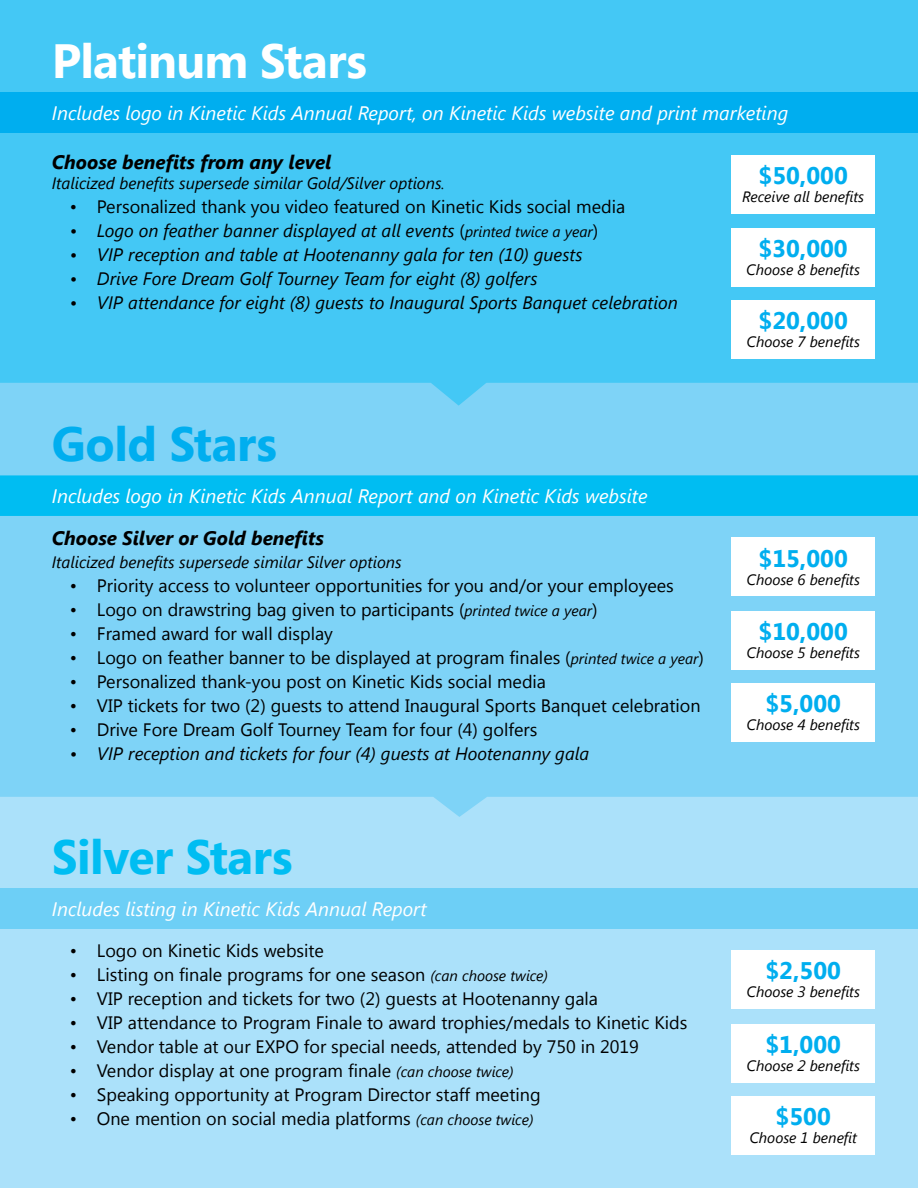
<style>
.page{position:relative;width:918px;height:1188px;background:#fff}
.page>*{position:absolute;margin:0;border:0;box-sizing:border-box;transform-origin:0 0}
.t1{font:700 48px "Segoe UI";letter-spacing:-.02em;color:#fff}
.t2{font:700 48px "Segoe UI";letter-spacing:-.01em;color:#00bdf2}
.t3{font:700 48px "Segoe UI";letter-spacing:-.01em;color:#00aeef}
.t4{font:700 24px "Segoe UI";color:#00aeef}
.t5{font:italic 19.5px "Segoe UI";color:#fff}
.t6{font:italic 700 19.5px "Segoe UI";color:#000}
.t7{font:18px "Segoe UI";color:#000}
.t8{font:italic 18px "Segoe UI";color:#000}
.t9{font:italic 16.5px "Segoe UI";color:#000}
.t10{font:italic 15px "Segoe UI";color:#000}
.s1{font-size:15px}
.s2{font-style:normal}
.s3{font-style:italic;font-size:15px}
</style>
<div class="page">
<div style="left:0;top:0;width:918px;height:458px;background:#44c8f5"></div>
<div style="left:0;top:383px;width:918px;height:414px;background:#7ed3f7"></div>
<div style="left:0;top:797px;width:918px;height:391px;background:#abe1fa"></div>
<div style="left:0;top:475px;width:918px;height:41px;background:#00bdf2"></div>
<div style="left:0;top:93px;width:918px;height:40px;background:#00aeef"></div>
<div style="left:731px;top:538px;width:144px;height:58px;background:#fff"></div>
<div style="left:731px;top:683px;width:144px;height:59px;background:#fff"></div>
<div style="left:731px;top:611px;width:144px;height:59px;background:#fff"></div>
<div style="left:731px;top:300px;width:144px;height:59px;background:#fff"></div>
<div style="left:731px;top:228px;width:144px;height:59px;background:#fff"></div>
<div style="left:731px;top:155px;width:144px;height:58px;background:#fff"></div>
<div style="left:0;top:888px;width:918px;height:41px;background:#6dcff6"></div>
<div style="left:731px;top:950px;width:144px;height:59px;background:#fff"></div>
<div style="left:731px;top:1096px;width:144px;height:58px;background:#fff"></div>
<div style="left:731px;top:1024px;width:144px;height:58px;background:#fff"></div>
<h1 class="t1" style="left:52px;top:27px;width:317px">Platinum Stars</h1>
<p class="t5" style="left:52px;top:100px;width:738px">Includes logo in Kinetic Kids Annual Report, on Kinetic Kids website and print marketing</p>
<p class="t6" style="left:52px;top:148px;width:281px">Choose benefits from any level</p>
<p class="t9" style="left:52px;top:171px;width:394px">Italicized benefits supersede similar Gold/Silver options<span class="s1">.</span></p>
<p class="t7" style="left:70px;top:194px;width:557px">• Personalized thank you video featured on Kinetic Kids social media</p>
<p class="t8" style="left:70px;top:218px;width:530px">• Logo on feather banner displayed at all events <span class="s2">(</span><span class="s1">printed twice a year</span><span class="s2">)</span></p>
<p class="t8" style="left:70px;top:242px;width:514px">• VIP reception and table at Hootenanny gala for ten (10) guests</p>
<p class="t8" style="left:70px;top:266px;width:469px">• Drive Fore Dream Golf Tourney Team for eight (8) golfers</p>
<p class="t8" style="left:70px;top:290px;width:609px">• VIP attendance for eight (8) guests to Inaugural Sports Banquet celebration</p>
<h1 class="t3" style="left:52px;top:410px;width:227px">Gold Stars</h1>
<p class="t5" style="left:52px;top:483px;width:597px">Includes logo in Kinetic Kids Annual Report and on Kinetic Kids website</p>
<p class="t6" style="left:52px;top:524px;width:274px">Choose Silver or Gold benefits</p>
<p class="t9" style="left:52px;top:551px;width:351px">Italicized benefits supersede similar Silver options</p>
<p class="t7" style="left:70px;top:573px;width:605px">• Priority access to volunteer opportunities for you and/or your employees</p>
<p class="t7" style="left:70px;top:597px;width:529px">• Logo on drawstring bag given to participants (<span class="s3">printed twice a year</span>)</p>
<p class="t7" style="left:70px;top:621px;width:265px">• Framed award for wall display</p>
<p class="t7" style="left:70px;top:645px;width:636px">• Logo on feather banner to be displayed at program finales (<span class="s3">printed twice a year</span>)</p>
<p class="t7" style="left:70px;top:669px;width:478px">• Personalized thank-you post on Kinetic Kids social media</p>
<p class="t7" style="left:70px;top:693px;width:632px">• VIP tickets for two (2) guests to attend Inaugural Sports Banquet celebration</p>
<p class="t7" style="left:70px;top:717px;width:469px">• Drive Fore Dream Golf Tourney Team for four (4) golfers</p>
<p class="t8" style="left:70px;top:741px;width:521px">• VIP reception and tickets for four (4) guests at Hootenanny gala</p>
<h1 class="t2" style="left:52px;top:822px;width:243px">Silver Stars</h1>
<p class="t5" style="left:52px;top:895px;width:376px">Includes listing in Kinetic Kids Annual Report</p>
<p class="t7" style="left:70px;top:938px;width:256px">• Logo on Kinetic Kids website</p>
<p class="t7" style="left:70px;top:962px;width:480px">• Listing on finale programs for one season <span class="s3">(can choose twice)</span></p>
<p class="t7" style="left:70px;top:986px;width:530px">• VIP reception and tickets for two (2) guests at Hootenanny gala</p>
<p class="t7" style="left:70px;top:1010px;width:619px">• VIP attendance to Program Finale to award trophies/medals to Kinetic Kids</p>
<p class="t7" style="left:70px;top:1034px;width:571px">• Vendor table at our EXPO for special needs, attended by 750 in 2019</p>
<p class="t7" style="left:70px;top:1058px;width:445px">• Vendor display at one program finale <span class="s3">(can choose twice)</span></p>
<p class="t7" style="left:70px;top:1082px;width:472px">• Speaking opportunity at Program Director staff meeting</p>
<p class="t7" style="left:70px;top:1106px;width:465px">• One mention on social media platforms <span class="s3">(can choose twice)</span></p>
<h2 class="t4" style="left:759px;top:158px;width:91px">$50,000</h2>
<p class="t10" style="left:742px;top:186px;width:123px">Receive all benefits</p>
<h2 class="t4" style="left:758px;top:232px;width:91px">$30,000</h2>
<p class="t10" style="left:746px;top:260px;width:115px">Choose 8 benefits</p>
<h2 class="t4" style="left:759px;top:304px;width:91px">$20,000</h2>
<p class="t10" style="left:746px;top:332px;width:115px">Choose 7 benefits</p>
<h2 class="t4" style="left:759px;top:541px;width:91px">$15,000</h2>
<p class="t10" style="left:746px;top:569px;width:115px">Choose 6 benefits</p>
<h2 class="t4" style="left:759px;top:614px;width:91px">$10,000</h2>
<p class="t10" style="left:746px;top:642px;width:115px">Choose 5 benefits</p>
<h2 class="t4" style="left:765px;top:686px;width:77px">$5,000</h2>
<p class="t10" style="left:746px;top:714px;width:115px">Choose 4 benefits</p>
<h2 class="t4" style="left:765px;top:954px;width:77px">$2,500</h2>
<p class="t10" style="left:746px;top:982px;width:115px">Choose 3 benefits</p>
<h2 class="t4" style="left:765px;top:1027px;width:77px">$1,000</h2>
<p class="t10" style="left:746px;top:1055px;width:115px">Choose 2 benefits</p>
<h2 class="t4" style="left:776px;top:1099px;width:57px">$500</h2>
<p class="t10" style="left:749px;top:1127px;width:109px">Choose 1 benefit</p>
</div>
